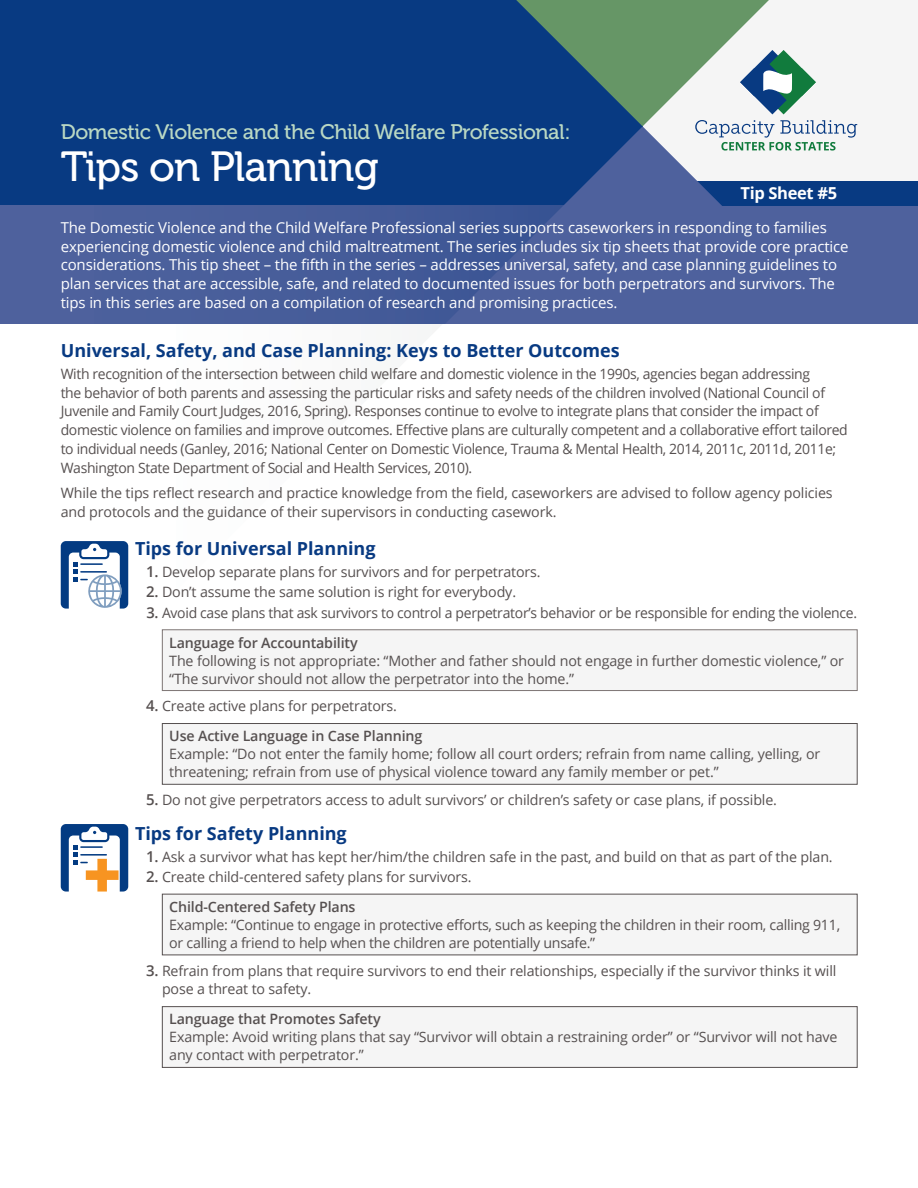
<style>
.page{position:relative;width:918px;height:1188px;background:#fff}
.page>*{position:absolute;margin:0;border:0;box-sizing:border-box;transform-origin:0 0}
.t1{font:42px "Museo 500";letter-spacing:-.02em;color:#fff}
.t2{font:21px "Museo 500";letter-spacing:-.02em;color:#bad8c3}
.t3{font:700 18px "Open Sans";color:#083a82}
.t4{font:700 16.5px "Open Sans";letter-spacing:-.02em;color:#fff}
.t5{font:15px/18.8px "Open Sans";letter-spacing:-.01em;color:#fff}
.t6{font:14.25px/18.8px "Open Sans";letter-spacing:-.01em;color:#565050}
.t7{font:600 14.25px "Open Sans";letter-spacing:-.01em;color:#565050}
.s1{font-weight:600;font-size:15px}
.s2{font-weight:600}
</style>
<div class="page">
<div style="left:0;top:198px;width:918px;height:126px;background:#495f9b"></div>
<div style="left:589px;top:198px;width:329px;height:126px;background:#4e619d"></div>
<div style="left:0;top:0;width:918px;height:205px;background:#f5f5f5"></div>
<div style="left:0;top:0;width:643px;height:205px;background:#083a82"></div>
<div style="left:643px;top:181px;width:275px;height:24px;background:#083a82"></div>
<svg style="left:461px;top:151px;width:379px;height:156px"></svg>
<svg style="left:516px;top:0;width:341px;height:151px"></svg>
<svg style="left:61px;top:541px;width:67px;height:68px"></svg>
<div style="left:162px;top:630px;width:695px;height:61px;background:#f5f5f5"></div>
<div style="left:162px;top:630px;width:695px;height:61px;border:1px solid #7d7574"></div>
<div style="left:162px;top:724px;width:695px;height:60px;background:#f5f5f5"></div>
<div style="left:162px;top:723px;width:695px;height:61px;border:1px solid #565050"></div>
<svg style="left:61px;top:824px;width:67px;height:68px"></svg>
<div style="left:162px;top:894px;width:695px;height:61px;background:#f5f5f5"></div>
<div style="left:162px;top:1007px;width:695px;height:60px;background:#f5f5f5"></div>
<div style="left:162px;top:1006px;width:695px;height:62px;border:1px solid #565050"></div>
<h2 class="t2" style="left:61px;top:120px;width:511px">Domestic Violence and the Child Welfare Professional:</h2>
<h1 class="t1" style="left:61px;top:143px;width:319px">Tips on Planning</h1>
<p class="t4" style="left:740px;top:181px;width:98px">Tip Sheet #5</p>
<p class="t5" style="left:61px;top:218px;width:789px">The Domestic Violence and the Child Welfare Professional series supports caseworkers in responding to families experiencing domestic violence and child maltreatment. The series includes six tip sheets that provide core practice considerations. This tip sheet – the fifth in the series – addresses universal, safety, and case planning guidelines to plan services that are accessible, safe, and related to documented issues for both perpetrators and survivors. The tips in this series are based on a compilation of research and promising practices.</p>
<p class="t3" style="left:61px;top:337px;width:561px">Universal, Safety, and Case Planning: Keys to Better Outcomes</p>
<p class="t6" style="left:61px;top:364px;width:789px">With recognition of the intersection between child welfare and domestic violence in the 1990s, agencies began addressing<br>the behavior of both parents and assessing the particular risks and safety needs of the children involved (National Council of Juvenile and Family Court Judges, 2016, Spring). Responses continue to evolve to integrate plans that consider the impact of domestic violence on families and improve outcomes. Effective plans are culturally competent and a collaborative effort tailored to individual needs (Ganley, 2016; National Center on Domestic Violence, Trauma &amp; Mental Health, 2014, 2011c, 2011d, 2011e; Washington State Department of Social and Health Services, 2010).</p>
<p class="t6" style="left:61px;top:483px;width:773px">While the tips reflect research and practice knowledge from the field, caseworkers are advised to follow agency policies and protocols and the guidance of their supervisors in conducting casework.</p>
<p class="t3" style="left:135px;top:536px;width:242px">Tips for Universal Planning</p>
<p class="t6" style="left:146px;top:562px;width:396px"><span class="s1">1.</span> Develop separate plans for survivors and for perpetrators.</p>
<p class="t6" style="left:146px;top:582px;width:372px"><span class="s1">2.</span> Don’t assume the same solution is right for everybody.</p>
<p class="t6" style="left:169px;top:597px;width:689px;line-height:30px;text-indent:-23px"><span class="s1">3.</span> Avoid case plans that ask survivors to control a perpetrator’s behavior or be responsible for ending the violence.<br><span class="s2">Language for Accountability</span></p>
<p class="t6" style="left:169px;top:651px;width:676px;line-height:18px">The following is not appropriate: “Mother and father should not engage in further domestic violence,” or “The survivor should not allow the perpetrator into the home.”</p>
<p class="t6" style="left:169px;top:691px;width:255px;line-height:30px;text-indent:-23px"><span class="s1">4.</span> Create active plans for perpetrators.<br><span class="s2">Use Active Language in Case Planning</span></p>
<p class="t6" style="left:169px;top:745px;width:653px;line-height:18px">Example: “Do not enter the family home; follow all court orders; refrain from name calling, yelling, or threatening; refrain from use of physical violence toward any family member or pet.”</p>
<p class="t6" style="left:146px;top:790px;width:632px"><span class="s1">5.</span> Do not give perpetrators access to adult survivors’ or children’s safety or case plans, if possible.</p>
<p class="t3" style="left:135px;top:820px;width:213px">Tips for Safety Planning</p>
<p class="t6" style="left:146px;top:847px;width:688px"><span class="s1">1.</span> Ask a survivor what has kept her/him/the children safe in the past, and build on that as part of the plan.</p>
<p class="t6" style="left:169px;top:861px;width:304px;line-height:30px;text-indent:-23px"><span class="s1">2.</span> Create child-centered safety plans for survivors.<br><span class="s2">Child-Centered Safety Plans</span></p>
<p class="t6" style="left:169px;top:915px;width:672px;line-height:18px">Example: “Continue to engage in protective efforts, such as keeping the children in their room, calling 911, or calling a friend to help when the children are potentially unsafe.”</p>
<p class="t6" style="left:162px;top:961px;width:676px;text-indent:-16px"><span class="s1">3.</span> Refrain from plans that require survivors to end their relationships, especially if the survivor thinks it will pose a threat to safety.</p>
<p class="t7" style="left:169px;top:1010px;width:213px">Language that Promotes Safety</p>
<p class="t6" style="left:169px;top:1028px;width:670px;line-height:18px">Example: Avoid writing plans that say “Survivor will obtain a restraining order” or “Survivor will not have any contact with perpetrator.”</p>
</div>
